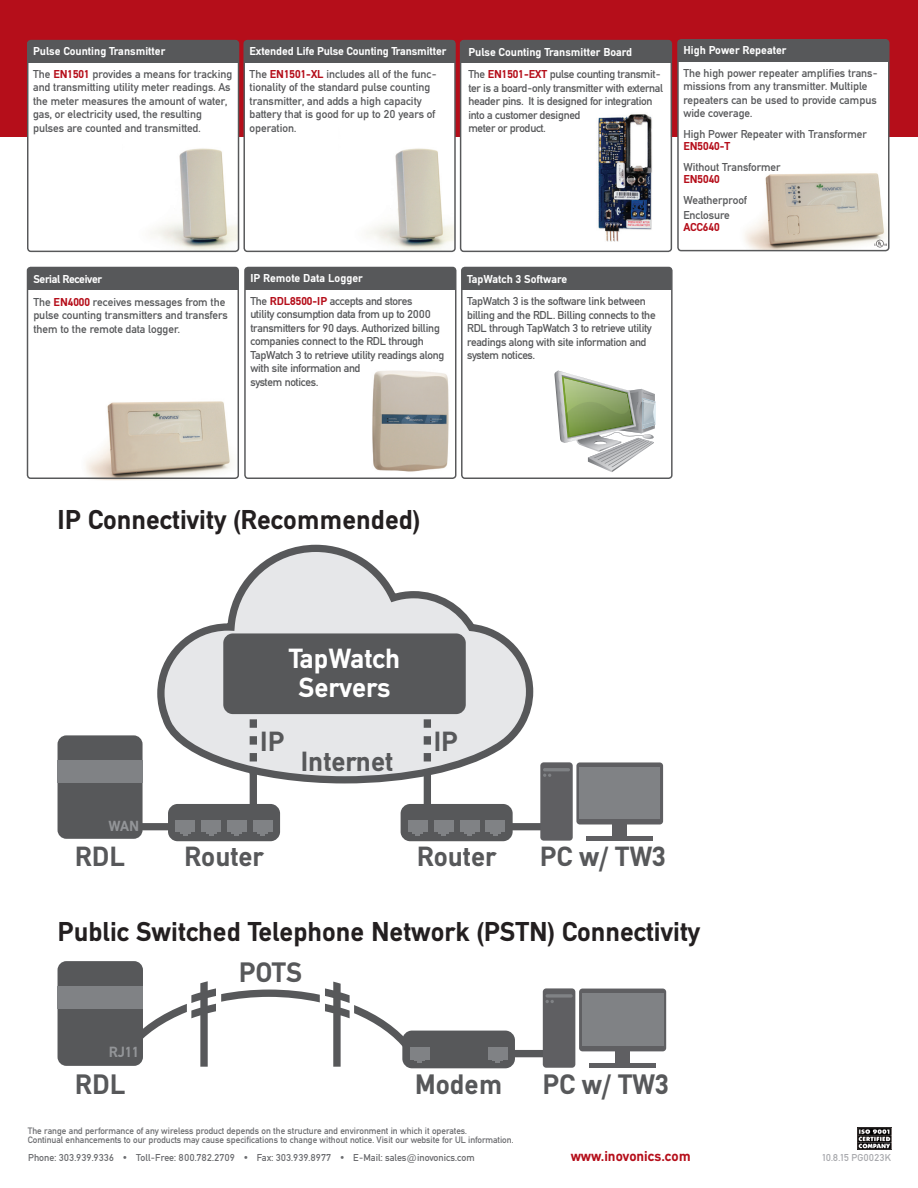
<style>
.page{position:relative;width:918px;height:1188px;background:#fff}
.page>*{position:absolute;margin:0;border:0;box-sizing:border-box;transform-origin:0 0}
.t1{font:700 29.4px "DIN Mittel EF";color:#57585a}
.t2{font:700 29.1px "DIN Mittel EF";color:#57585a}
.t3{font:700 29.1px/29.1px "DIN Mittel EF";color:#fff;text-align:center}
.t4{font:700 28.5px "DIN Mittel EF";color:#231f20}
.t5{font:700 15.45px "DIN Mittel EF";color:#939598}
.t6{font:700 15.3px "DIN Mittel EF";color:#939598}
.t7{font:700 15px "DIN Mittel EF";color:#b50e1a}
.t8{font:12px/13.5px "DIN Mittel EF";color:#57585a}
.t9{font:12px/13.5px "DIN Mittel EF";letter-spacing:-.02em;color:#57585a}
.t10{font:700 12px "DIN Mittel EF";color:#fff}
.t11{font:700 12px "DIN Mittel EF";color:#b50e1a}
.t12{font:700 12px "DIN Mittel EF";letter-spacing:-.03em;color:#fff}
.t13{font:10.5px "DIN Mittel EF";color:#6c6d70}
.t14{font:10.5px "DIN Mittel EF";color:#a8a9ad}
.t15{font:9.75px "DIN Mittel EF";color:#6c6d70}
.s1{font-weight:700;color:#b50e1a}
</style>
<div class="page">
<div style="left:0;top:0;width:918px;height:136px;background:#b50e1a"></div>
<div style="left:28px;top:41px;width:211px;height:210px;background:#fff;border-radius:3px"></div>
<img style="left:152px;top:148px;width:87px;height:103px">
<img style="left:372px;top:370px;width:77px;height:102px">
<img style="left:86px;top:401px;width:151px;height:79px">
<div style="left:678px;top:40px;width:211px;height:211px;background:#fff;border-radius:3px"></div>
<img style="left:744px;top:173px;width:145px;height:78px">
<div style="left:244px;top:41px;width:211px;height:210px;background:#fff;border-radius:3px"></div>
<img style="left:368px;top:148px;width:86px;height:102px">
<svg style="left:554px;top:371px;width:102px;height:101px"></svg>
<div style="left:462px;top:267px;width:210px;height:22px;background:#57585a"></div>
<div style="left:461px;top:267px;width:212px;height:212px;border:1px solid #57585a;border-radius:3px"></div>
<svg style="left:874px;top:240px;width:13px;height:8px"></svg>
<div style="left:244px;top:41px;width:211px;height:22px;background:#57585a"></div>
<div style="left:243px;top:40px;width:213px;height:212px;border:1px solid #57585a;border-radius:3px"></div>
<div style="left:28px;top:41px;width:211px;height:22px;background:#57585a"></div>
<div style="left:27px;top:40px;width:212px;height:212px;border:1px solid #57585a;border-radius:3px"></div>
<div style="left:245px;top:267px;width:211px;height:22px;background:#57585a"></div>
<div style="left:244px;top:267px;width:212px;height:212px;border:1px solid #57585a;border-radius:3px"></div>
<div style="left:28px;top:267px;width:210px;height:22px;background:#57585a"></div>
<div style="left:27px;top:267px;width:212px;height:212px;border:1px solid #57585a;border-radius:3px"></div>
<div style="left:678px;top:40px;width:211px;height:22px;background:#57585a"></div>
<div style="left:677px;top:39px;width:213px;height:212px;border:1px solid #57585a;border-radius:3px"></div>
<div style="left:461px;top:40px;width:210px;height:212px;background:#fff;border-radius:3px"></div>
<img style="left:857px;top:1127px;width:34px;height:22px">
<div style="left:461px;top:41px;width:210px;height:22px;background:#57585a"></div>
<div style="left:460px;top:40px;width:212px;height:212px;border:1px solid #57585a;border-radius:3px"></div>
<svg style="left:137px;top:981px;width:275px;height:86px"></svg>
<div style="left:511px;top:1050px;width:33px;height:7px;background:#57585a"></div>
<div style="left:402px;top:1031px;width:113px;height:37px;background:#57585a;border-radius:10px"></div>
<div style="left:410px;top:1047px;width:19px;height:12px;background:#808285"></div>
<div style="left:414px;top:1054px;width:11px;height:7px;background:#808285"></div>
<div style="left:488px;top:1047px;width:19px;height:12px;background:#808285"></div>
<div style="left:492px;top:1054px;width:11px;height:7px;background:#808285"></div>
<div style="left:58px;top:961px;width:85px;height:105px;background:#57585a;border-radius:9px"></div>
<div style="left:58px;top:986px;width:85px;height:23px;background:#808285"></div>
<svg style="left:543px;top:988px;width:32px;height:80px;background:#626265"></svg>
<svg style="left:579px;top:989px;width:87px;height:62px"></svg>
<div style="left:582px;top:994px;width:81px;height:52px;background:#808285"></div>
<div style="left:615px;top:1049px;width:15px;height:17px;background:#5f5f62"></div>
<div style="left:589px;top:1063px;width:67px;height:5px;background:#5f5f62"></div>
<div style="left:250px;top:768px;width:7px;height:43px;background:#57585a"></div>
<div style="left:424px;top:768px;width:7px;height:43px;background:#57585a"></div>
<svg style="left:157px;top:544px;width:377px;height:243px"></svg>
<div style="left:130px;top:823px;width:43px;height:7px;background:#57585a"></div>
<div style="left:509px;top:823px;width:33px;height:7px;background:#57585a"></div>
<div style="left:168px;top:804px;width:112px;height:37px;background:#57585a;border-radius:10px"></div>
<div style="left:176px;top:820px;width:19px;height:12px;background:#808285"></div>
<div style="left:180px;top:827px;width:11px;height:7px;background:#808285"></div>
<div style="left:202px;top:820px;width:19px;height:12px;background:#808285"></div>
<div style="left:206px;top:827px;width:10px;height:7px;background:#808285"></div>
<div style="left:227px;top:820px;width:20px;height:12px;background:#808285"></div>
<div style="left:232px;top:827px;width:10px;height:7px;background:#808285"></div>
<div style="left:253px;top:820px;width:19px;height:12px;background:#808285"></div>
<div style="left:258px;top:827px;width:10px;height:7px;background:#808285"></div>
<div style="left:401px;top:804px;width:112px;height:37px;background:#57585a;border-radius:10px"></div>
<div style="left:408px;top:820px;width:19px;height:12px;background:#808285"></div>
<div style="left:412px;top:827px;width:11px;height:7px;background:#808285"></div>
<div style="left:434px;top:820px;width:19px;height:12px;background:#808285"></div>
<div style="left:438px;top:827px;width:11px;height:7px;background:#808285"></div>
<div style="left:460px;top:820px;width:19px;height:12px;background:#808285"></div>
<div style="left:464px;top:827px;width:11px;height:7px;background:#808285"></div>
<div style="left:486px;top:820px;width:19px;height:12px;background:#808285"></div>
<div style="left:490px;top:827px;width:11px;height:7px;background:#808285"></div>
<div style="left:58px;top:735px;width:85px;height:104px;background:#57585a;border-radius:9px"></div>
<div style="left:58px;top:760px;width:85px;height:23px;background:#808285"></div>
<svg style="left:540px;top:762px;width:33px;height:79px;background:#656568"></svg>
<div style="left:576px;top:762px;width:87px;height:63px;background:#5f5f62;border-radius:3px"></div>
<div style="left:579px;top:768px;width:81px;height:51px;background:#808285"></div>
<div style="left:612px;top:822px;width:15px;height:16px;background:#5f5f62"></div>
<div style="left:587px;top:836px;width:66px;height:5px;background:#5f5f62"></div>
<div style="left:223px;top:633px;width:243px;height:81px;background:#57585a;border-radius:10px"></div>
<svg style="left:250px;top:719px;width:7px;height:55px"></svg>
<svg style="left:424px;top:719px;width:7px;height:55px"></svg>
<img style="left:598px;top:114px;width:54px;height:128px">
<p class="t10" style="left:33px;top:44px;width:134px">Pulse Counting Transmitter</p>
<p class="t8" style="left:33px;top:67px;width:201px">The <span class="s1">EN1501</span> provides a means for tracking and transmitting utility meter readings. As the meter measures the amount of water, gas, or electricity used, the resulting pulses are counted and transmitted.</p>
<p class="t10" style="left:250px;top:44px;width:198px">Extended Life Pulse Counting Transmitter</p>
<p class="t8" style="left:250px;top:67px;width:189px">The <span class="s1">EN1501-XL</span> includes all of the func&shy;tionality of the standard pulse counting transmitter, and adds a high capacity battery that is good for up to 20 years of operation.</p>
<p class="t12" style="left:33px;top:272px;width:70px">Serial Receiver</p>
<p class="t8" style="left:33px;top:295px;width:196px">The <span class="s1">EN4000</span> receives messages from the pulse counting transmitters and transfers them to the remote data logger.</p>
<p class="t10" style="left:250px;top:271px;width:114px">IP Remote Data Logger</p>
<p class="t9" style="left:250px;top:294px;width:196px">The <span class="s1">RDL8500-IP</span> accepts and stores<br>utility consumption data from up to 2000 transmitters for 90 days. Authorized billing companies connect to the RDL through TapWatch 3 to retrieve utility readings along with site information and<br>system notices.</p>
<p class="t10" style="left:468px;top:45px;width:165px">Pulse Counting Transmitter Board</p>
<p class="t9" style="left:468px;top:67px;width:196px">The <span class="s1">EN1501-EXT</span> pulse counting transmit&shy;ter is a board-only transmitter with external header pins. It is designed for integration into a customer designed<br>meter or product.</p>
<p class="t10" style="left:467px;top:272px;width:102px">TapWatch 3 Software</p>
<p class="t9" style="left:467px;top:295px;width:190px">TapWatch 3 is the software link between billing and the RDL. Billing connects to the RDL through TapWatch 3 to retrieve utility readings along with site information and system notices.</p>
<p class="t10" style="left:683px;top:44px;width:105px">High Power Repeater</p>
<p class="t8" style="left:683px;top:66px;width:196px">The high power repeater amplifies trans&shy;missions from any transmitter. Multiple repeaters can be used to provide campus wide coverage.</p>
<p class="t8" style="left:683px;top:128px;width:185px">High Power Repeater with Transformer</p>
<p class="t11" style="left:683px;top:140px;width:48px">EN5040-T</p>
<p class="t8" style="left:683px;top:161px;width:99px">Without Transformer</p>
<p class="t11" style="left:683px;top:173px;width:38px">EN5040</p>
<p class="t8" style="left:683px;top:194px;width:65px">Weatherproof</p>
<p class="t9" style="left:683px;top:208px;width:48px">Enclosure</p>
<p class="t11" style="left:683px;top:220px;width:38px">ACC640</p>
<p class="t4" style="left:58px;top:502px;width:364px">IP Connectivity (Recommended)</p>
<p class="t3" style="left:289px;top:644px;width:113px">TapWatch<br>Servers</p>
<p class="t6" style="left:109px;top:817px;width:32px">WAN</p>
<p class="t2" style="left:260px;top:724px;width:26px">IP</p>
<p class="t2" style="left:434px;top:724px;width:26px">IP</p>
<p class="t2" style="left:301px;top:745px;width:94px">Internet</p>
<p class="t2" style="left:75px;top:840px;width:52px">RDL</p>
<p class="t2" style="left:184px;top:840px;width:81px">Router</p>
<p class="t2" style="left:417px;top:840px;width:81px">Router</p>
<p class="t2" style="left:540px;top:840px;width:127px">PC w/ TW3</p>
<p class="t4" style="left:58px;top:915px;width:644px">Public Switched Telephone Network (PSTN) Connectivity</p>
<p class="t5" style="left:109px;top:1043px;width:32px">RJ11</p>
<p class="t1" style="left:75px;top:1067px;width:52px">RDL</p>
<p class="t1" style="left:239px;top:955px;width:65px">POTS</p>
<p class="t1" style="left:415px;top:1067px;width:89px">Modem</p>
<p class="t1" style="left:542px;top:1067px;width:128px">PC w/ TW3</p>
<p class="t15" style="left:28px;top:1125px;width:441px">The range and performance of any wireless product depends on the structure and environment in which it operates.</p>
<p class="t15" style="left:28px;top:1134px;width:487px">Continual enhancements to our products may cause specifications to change without notice. Visit our website for UL information.</p>
<p class="t13" style="left:28px;top:1151px;width:448px">Phone: 303.939.9336 • Toll-Free: 800.782.2709 • Fax: 303.939.8977 • E-Mail: sales@inovonics.com</p>
<p class="t7" style="left:571px;top:1147px;width:122px">www.inovonics.com</p>
<p class="t14" style="left:822px;top:1151px;width:70px">10.8.15 PG0023K</p>
</div>
